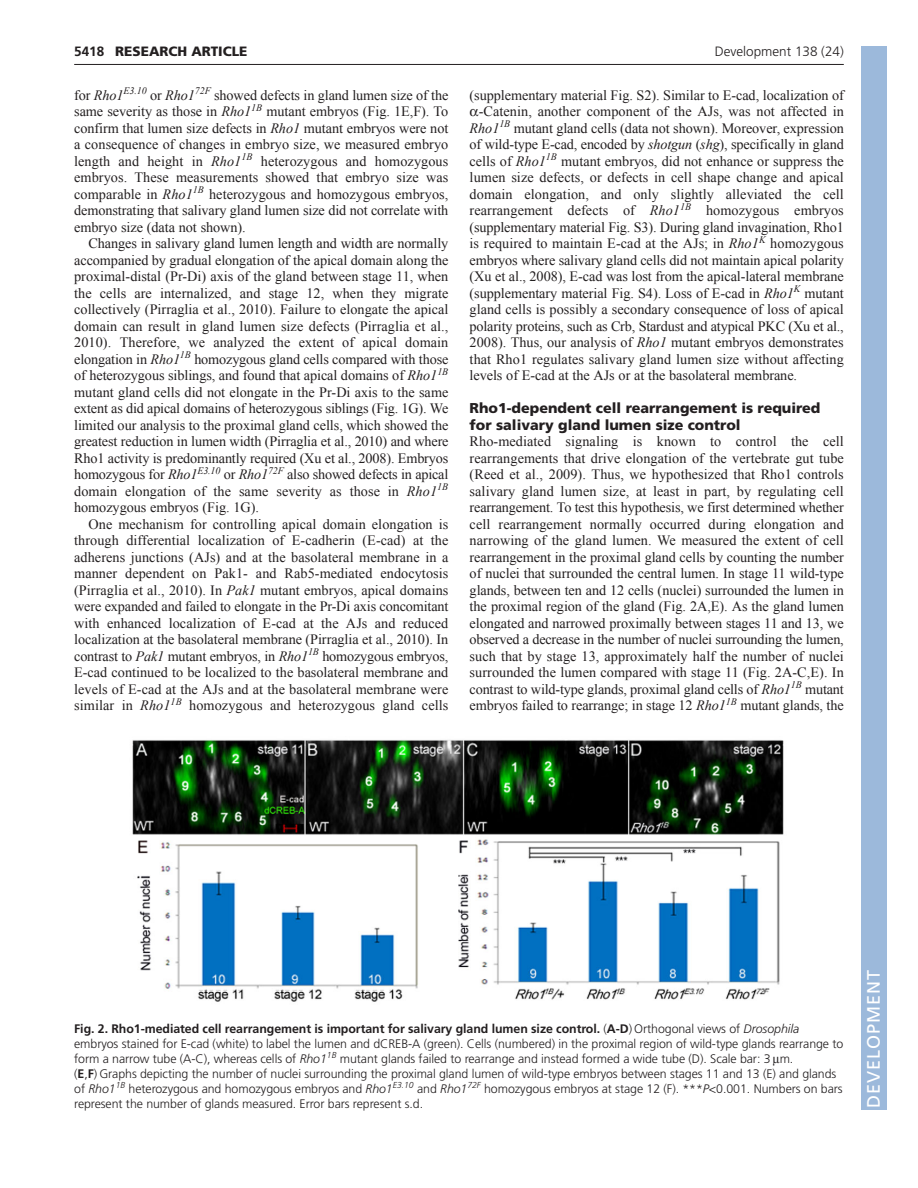
<style>
.page{position:relative;width:918px;height:1188px;background:#fff}
.page>*{position:absolute;margin:0;border:0;box-sizing:border-box;transform-origin:0 0}
.t1{font:18px "Frutiger LT Std";letter-spacing:.055em;color:#fff}
.t2{font:14.25px/16.5px "Times New Roman";letter-spacing:-.005em;color:#231f20;text-align:justify}
.t3{font:900 14.25px/16.5px "Frutiger LT Std";color:#231f20}
.t4{font:300 13.5px "Frutiger LT Std";color:#231f20}
.t5{font:900 13.5px "Frutiger LT Std";color:#231f20}
.t6{font:700 13.5px "Frutiger LT Std";color:#231f20}
.t7{font:300 12.3px/15px "Frutiger LT Std";letter-spacing:-.005em;color:#231f20}
.s1{font-style:italic}
.s2{font-weight:700}
</style>
<div class="page">
<hr style="left:74px;top:64px;width:770px;height:1px;background:#231f20">
<img style="left:132px;top:740px;width:652px;height:262px">
<div style="left:861px;top:46px;width:25px;height:1064px;background:#9cb9db"></div>
<p class="t5" style="left:115px;top:46px;width:134px">RESEARCH ARTICLE</p>
<p class="t4" style="left:715px;top:46px;width:131px">Development 138 (24)</p>
<p class="t6" style="left:74px;top:46px;width:32px">5418</p>
<p class="t2" style="left:74px;top:87px;width:376px">for <span class="s1">Rho1</span><sup>E3.10</sup> or <span class="s1">Rho1</span><sup>72F</sup> showed defects in gland lumen size of the same severity as those in <span class="s1">Rho1</span><sup>1B</sup> mutant embryos (Fig. 1E,F). To confirm that lumen size defects in <span class="s1">Rho1</span> mutant embryos were not a consequence of changes in embryo size, we measured embryo length and height in <span class="s1">Rho1</span><sup>1B</sup> heterozygous and homozygous embryos. These measurements showed that embryo size was comparable in <span class="s1">Rho1</span><sup>1B</sup> heterozygous and homozygous embryos, demonstrating that salivary gland lumen size did not correlate with embryo size (data not shown).</p>
<p class="t2" style="left:74px;top:235px;width:376px;text-indent:14px">Changes in salivary gland lumen length and width are normally accompanied by gradual elongation of the apical domain along the proximal-distal (Pr-Di) axis of the gland between stage 11, when the cells are internalized, and stage 12, when they migrate collectively (Pirraglia et al., 2010). Failure to elongate the apical domain can result in gland lumen size defects (Pirraglia et al., 2010). Therefore, we analyzed the extent of apical domain elongation in <span class="s1">Rho1</span><sup>1B</sup> homozygous gland cells compared with those of heterozygous siblings, and found that apical domains of <span class="s1">Rho1</span><sup>1B </sup>mutant gland cells did not elongate in the Pr-Di axis to the same extent as did apical domains of heterozygous siblings (Fig. 1G). We limited our analysis to the proximal gland cells, which showed the greatest reduction in lumen width (Pirraglia et al., 2010) and where Rho1 activity is predominantly required (Xu et al., 2008). Embryos homozygous for <span class="s1">Rho1</span><sup>E3.10</sup> or <span class="s1">Rho1</span><sup>72F</sup> also showed defects in apical domain elongation of the same severity as those in <span class="s1">Rho1</span><sup>1B </sup>homozygous embryos (Fig. 1G).</p>
<p class="t2" style="left:74px;top:516px;width:376px;text-indent:14px">One mechanism for controlling apical domain elongation is through differential localization of E-cadherin (E-cad) at the adherens junctions (AJs) and at the basolateral membrane in a manner dependent on Pak1- and Rab5-mediated endocytosis (Pirraglia et al., 2010). In <span class="s1">Pak1</span> mutant embryos, apical domains were expanded and failed to elongate in the Pr-Di axis concomitant with enhanced localization of E-cad at the AJs and reduced localization at the basolateral membrane (Pirraglia et al., 2010). In contrast to <span class="s1">Pak1</span> mutant embryos, in <span class="s1">Rho1</span><sup>1B</sup> homozygous embryos, E-cad continued to be localized to the basolateral membrane and levels of E-cad at the AJs and at the basolateral membrane were similar in <span class="s1">Rho1</span><sup>1B</sup> homozygous and heterozygous gland cells</p>
<p class="t2" style="left:470px;top:87px;width:376px">(supplementary material Fig. S2). Similar to E-cad, localization of</p>
<p class="t2" style="left:479px;top:103px;width:367px">-Catenin, another component of the AJs, was not affected in</p>
<p class="t2" style="left:470px;top:120px;width:376px"><span class="s1">Rho1</span><sup>1B</sup> mutant gland cells (data not shown). Moreover, expression</p>
<p class="t2" style="left:470px;top:136px;width:376px">of wild-type E-cad, encoded by <span class="s1">shotgun</span> (<span class="s1">shg</span>), specifically in gland</p>
<p class="t2" style="left:470px;top:153px;width:376px">cells of <span class="s1">Rho1</span><sup>1B</sup> mutant embryos, did not enhance or suppress the</p>
<p class="t2" style="left:470px;top:169px;width:376px">lumen size defects, or defects in cell shape change and apical</p>
<p class="t2" style="left:470px;top:186px;width:376px">domain elongation, and only slightly alleviated the cell</p>
<p class="t2" style="left:470px;top:202px;width:376px">rearrangement defects of <span class="s1">Rho1</span><sup>1B</sup> homozygous embryos</p>
<p class="t2" style="left:470px;top:219px;width:376px">(supplementary material Fig. S3). During gland invagination, Rho1</p>
<p class="t2" style="left:470px;top:235px;width:376px">is required to maintain E-cad at the AJs; in <span class="s1">Rho1</span><sup>K</sup> homozygous</p>
<p class="t2" style="left:470px;top:252px;width:376px">embryos where salivary gland cells did not maintain apical polarity</p>
<p class="t2" style="left:470px;top:268px;width:376px">(Xu et al., 2008), E-cad was lost from the apical-lateral membrane</p>
<p class="t2" style="left:470px;top:285px;width:376px">(supplementary material Fig. S4). Loss of E-cad in <span class="s1">Rho1</span><sup>K</sup> mutant</p>
<p class="t2" style="left:470px;top:301px;width:376px">gland cells is possibly a secondary consequence of loss of apical</p>
<p class="t2" style="left:470px;top:318px;width:376px">polarity proteins, such as Crb, Stardust and atypical PKC (Xu et al.,</p>
<p class="t2" style="left:470px;top:334px;width:376px">2008). Thus, our analysis of <span class="s1">Rho1</span> mutant embryos demonstrates</p>
<p class="t2" style="left:470px;top:351px;width:376px">that Rho1 regulates salivary gland lumen size without affecting</p>
<p class="t2" style="left:470px;top:367px;width:329px">levels of E-cad at the AJs or at the basolateral membrane.</p>
<p class="t3" style="left:470px;top:401px;width:352px">Rho1-dependent cell rearrangement is required for salivary gland lumen size control</p>
<p class="t2" style="left:470px;top:433px;width:376px">Rho-mediated signaling is known to control the cell rearrangements that drive elongation of the vertebrate gut tube (Reed et al., 2009). Thus, we hypothesized that Rho1 controls salivary gland lumen size, at least in part, by regulating cell rearrangement. To test this hypothesis, we first determined whether cell rearrangement normally occurred during elongation and narrowing of the gland lumen. We measured the extent of cell rearrangement in the proximal gland cells by counting the number of nuclei that surrounded the central lumen. In stage 11 wild-type glands, between ten and 12 cells (nuclei) surrounded the lumen in the proximal region of the gland (Fig. 2A,E). As the gland lumen elongated and narrowed proximally between stages 11 and 13, we observed a decrease in the number of nuclei surrounding the lumen, such that by stage 13, approximately half the number of nuclei surrounded the lumen compared with stage 11 (Fig. 2A-C,E). In contrast to wild-type glands, proximal gland cells of <span class="s1">Rho1</span><sup>1B</sup> mutant embryos failed to rearrange; in stage 12 <span class="s1">Rho1</span><sup>1B</sup> mutant glands, the</p>
<p class="t7" style="left:74px;top:1022px;width:771px"><span class="s2">Fig. 2. Rho1-mediated cell rearrangement is important for salivary gland lumen size control.</span> (<span class="s2">A-D</span>) Orthogonal views of <span class="s1">Drosophila </span>embryos stained for E-cad (white) to label the lumen and dCREB-A (green). Cells (numbered) in the proximal region of wild-type glands rearrange to form a narrow tube (A-C), whereas cells of <span class="s1">Rho1</span><sup>1B</sup> mutant glands failed to rearrange and instead formed a wide tube (D). Scale bar: 3 m.<br>(<span class="s2">E</span>,<span class="s2">F</span>) Graphs depicting the number of nuclei surrounding the proximal gland lumen of wild-type embryos between stages 11 and 13 (E) and glands of <span class="s1">Rho1</span><sup>1B</sup> heterozygous and homozygous embryos and <span class="s1">Rho1</span><sup>E3.10</sup> and <span class="s1">Rho1</span><sup>72F</sup> homozygous embryos at stage 12 (F). ***<span class="s1">P</span>&lt;0.001. Numbers on bars represent the number of glands measured. Error bars represent s.d.</p>
<p class="t1" style="left:863px;top:1108px;width:140px;rotate:-90deg">DEVELOPMENT</p>
</div>
